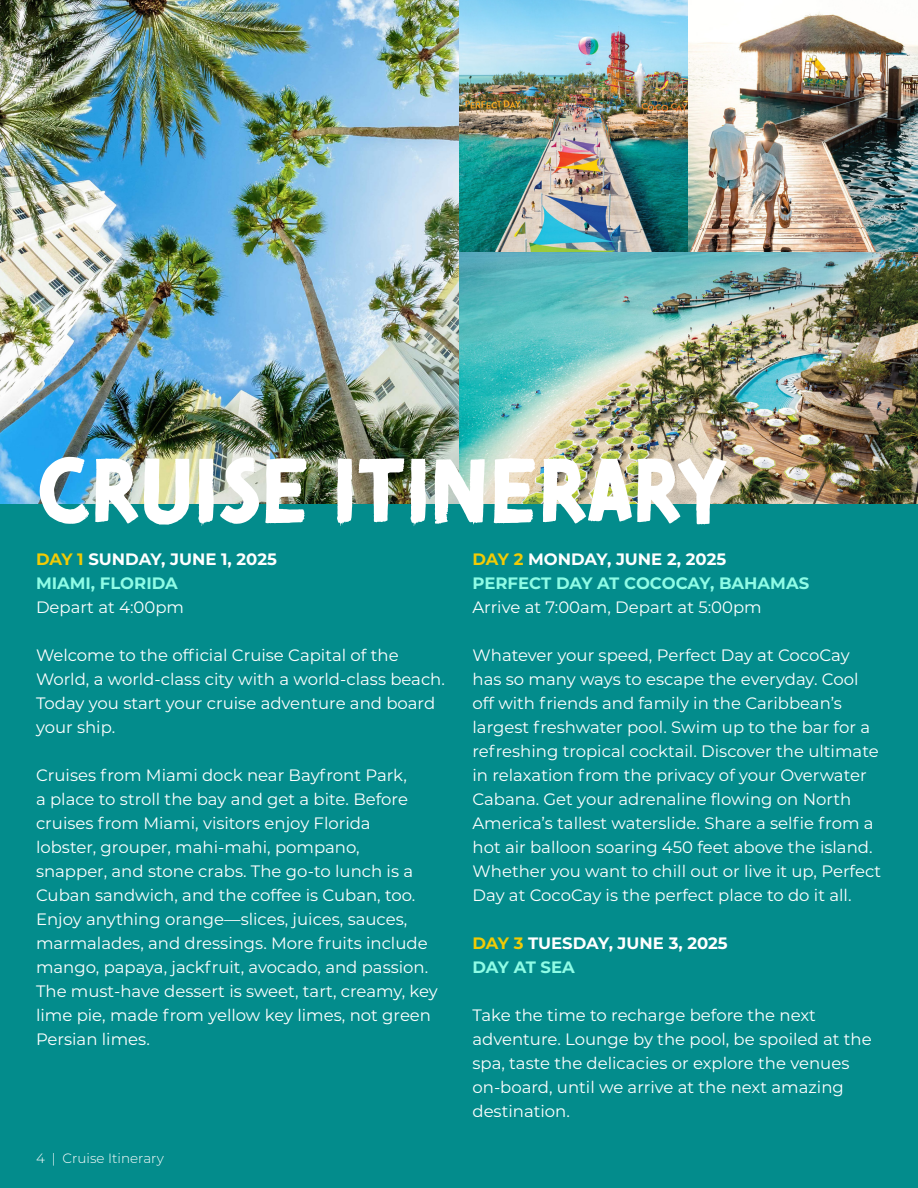
<style>
.page{position:relative;width:918px;height:1188px;background:#038c8c}
.page>*{position:absolute;margin:0;border:0;box-sizing:border-box;transform-origin:0 0}
.t1{font:90px "Tomarik Brush";color:#fff}
.t2{font:16.5px/24px "Montserrat";color:#fff}
.t3{font:700 16.5px "Montserrat";color:#fff}
.t4{font:700 16.5px "Montserrat";color:#8ffce6}
.t5{font:300 13.5px "Montserrat";color:#fff}
.s1{color:#f2cb05}
</style>
<div class="page">
<img style="left:0;top:0;width:918px;height:504px">
<p class="t1" style="left:36px;top:409px;width:693px">CRUISE ITINERARY</p>
<p class="t3" style="left:36px;top:547px;width:242px"><span class="s1">DAY 1</span> SUNDAY, JUNE 1, 2025</p>
<p class="t4" style="left:36px;top:571px;width:143px">MIAMI, FLORIDA</p>
<p class="t2" style="left:36px;top:595px;width:150px">Depart at 4:00pm</p>
<p class="t2" style="left:36px;top:643px;width:410px">Welcome to the official Cruise Capital of the World, a world-class city with a world-class beach.<br>Today you start your cruise adventure and board your ship.</p>
<p class="t2" style="left:36px;top:763px;width:403px">Cruises from Miami dock near Bayfront Park,<br>a place to stroll the bay and get a bite. Before cruises from Miami, visitors enjoy Florida<br>lobster, grouper, mahi-mahi, pompano,<br>snapper, and stone crabs. The go-to lunch is a Cuban sandwich, and the coffee is Cuban, too.<br>Enjoy anything orange—slices, juices, sauces, marmalades, and dressings. More fruits include mango, papaya, jackfruit, avocado, and passion.<br>The must-have dessert is sweet, tart, creamy, key lime pie, made from yellow key limes, not green Persian limes.</p>
<p class="t5" style="left:36px;top:1149px;width:129px">4 | Cruise Itinerary</p>
<p class="t3" style="left:472px;top:547px;width:255px"><span class="s1">DAY 2</span> MONDAY, JUNE 2, 2025</p>
<p class="t4" style="left:472px;top:571px;width:338px">PERFECT DAY AT COCOCAY, BAHAMAS</p>
<p class="t2" style="left:472px;top:595px;width:291px">Arrive at 7:00am, Depart at 5:00pm</p>
<p class="t2" style="left:472px;top:643px;width:410px">Whatever your speed, Perfect Day at CocoCay has so many ways to escape the everyday. Cool off with friends and family in the Caribbean’s largest freshwater pool. Swim up to the bar for a refreshing tropical cocktail. Discover the ultimate in relaxation from the privacy of your Overwater Cabana. Get your adrenaline flowing on North America’s tallest waterslide. Share a selfie from a hot air balloon soaring 450 feet above the island.<br>Whether you want to chill out or live it up, Perfect Day at CocoCay is the perfect place to do it all.</p>
<p class="t3" style="left:472px;top:931px;width:257px"><span class="s1">DAY 3</span> TUESDAY, JUNE 3, 2025</p>
<p class="t4" style="left:472px;top:955px;width:104px">DAY AT SEA</p>
<p class="t2" style="left:472px;top:1003px;width:401px">Take the time to recharge before the next adventure. Lounge by the pool, be spoiled at the spa, taste the delicacies or explore the venues on-board, until we arrive at the next amazing destination.</p>
</div>
